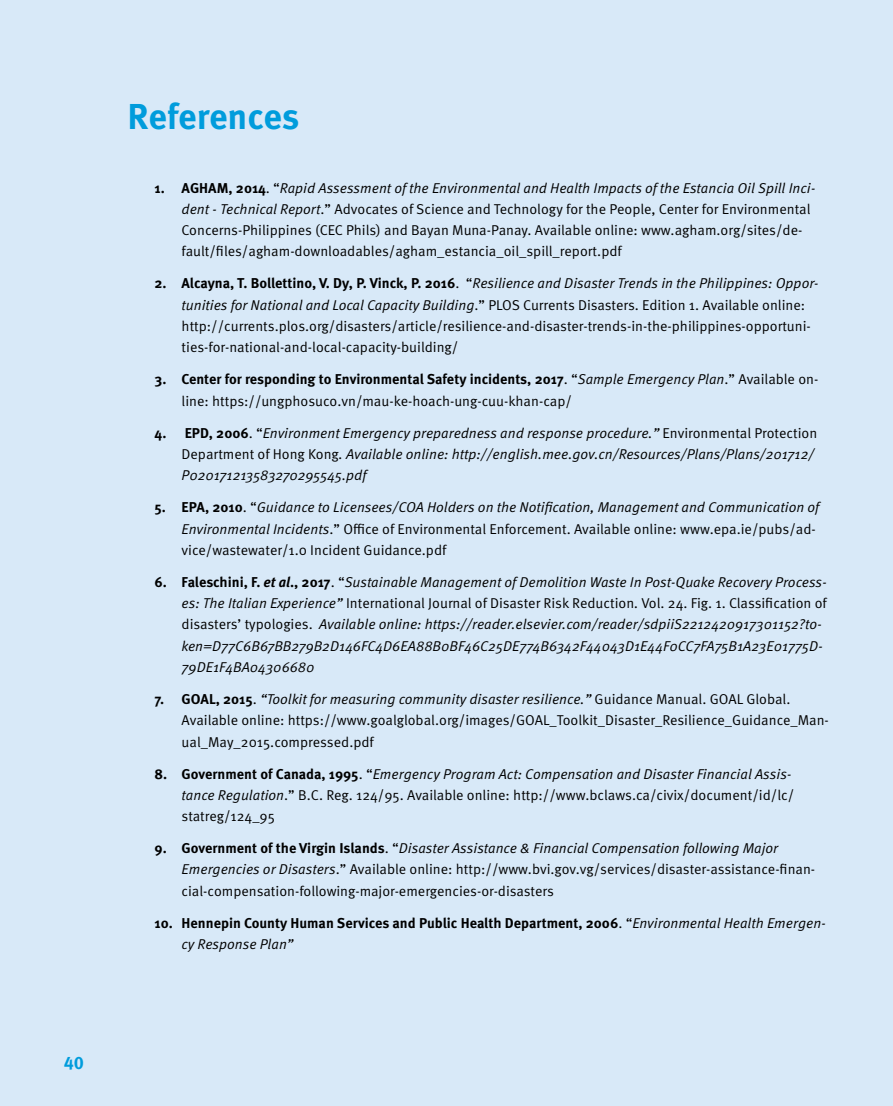
<style>
.page{position:relative;width:893px;height:1106px;background:#d8e9f8}
.page>*{position:absolute;margin:0;border:0;box-sizing:border-box;transform-origin:0 0}
.t1{font:700 36px "Meta Pro";letter-spacing:-.005em;color:#009cdc}
.t2{font:700 18px "Meta Pro";color:#009cdc}
.t3{font:14.25px/21.3px "Meta Pro";color:#000}
.t4{font:italic 14.25px/21.3px "Meta Pro";color:#000}
.t5{font:700 14.25px/21.3px "Meta Pro";color:#000}
.s1{font-weight:700;font-style:normal}
.s2{font-style:normal}
.s3{font-weight:700}
.s4{font-style:italic}
.s5{font-weight:400}
.s6{font-weight:400;font-style:italic}
</style>
<div class="page">
<p class="t2" style="left:64px;top:1051px;width:22px">40</p>
<h1 class="t1" style="left:128px;top:93px;width:174px">References</h1>
<p class="t4" style="left:182px;top:177px;width:635px;text-indent:-27px"><span class="s1">1. AGHAM, 2014</span><span class="s2">. “</span>Rapid Assessment of the Environmental and Health Impacts of the Estancia Oil Spill Inci&shy;dent - Technical Report<span class="s2">.” Advocates of Science and Technology for the People, Center for Environmental<br>Concerns-Philippines (CEC</span></p>
<p class="t3" style="left:182px;top:220px;width:622px;text-indent:164px">Phils) and Bayan Muna-Panay. Available online: www.agham.org/sites/de&shy;fault/files/agham-downloadables/agham_estancia_oil_spill_report.pdf</p>
<p class="t4" style="left:182px;top:273px;width:639px;text-indent:-27px"><span class="s1">2. Alcayna, T. Bollettino, V. Dy, P. Vinck, P. 2016</span><span class="s2">. “</span>Resilience and Disaster Trends in the Philippines: Oppor&shy;tunities for National and Local Capacity Building<span class="s2">.” PLOS</span></p>
<p class="t3" style="left:182px;top:294px;width:631px;text-indent:342px">Currents Disasters. Edition 1. Available online: http://currents.plos.org/disasters/article/resilience-and-disaster-trends-in-the-philippines-opportuni&shy;ties-for-national-and-local-capacity-building/</p>
<p class="t3" style="left:182px;top:369px;width:638px;text-indent:-27px"><span class="s3">3. Center for responding to Environmental Safety incidents, 2017</span>. “<span class="s4">Sample Emergency Plan</span>.” Available on&shy;line: https://ungphosuco.vn/mau-ke-hoach-ung-cuu-khan-cap/</p>
<p class="t4" style="left:182px;top:422px;width:637px;text-indent:-27px"><span class="s1">4. EPD, 2006</span><span class="s2">. “</span>Environment Emergency preparedness and response procedure.” <span class="s2">Environmental Protection<br>Department of Hong Kong</span>. Available online: http://english.mee.gov.cn/Resources/Plans/Plans/201712/<br>P020171213583270295545.pdf</p>
<p class="t3" style="left:182px;top:497px;width:639px;text-indent:-27px"><span class="s3">5. EPA, 2010</span>. “<span class="s4">Guidance to Licensees/COA Holders on the Notification, Management and Communication of<br>Environmental Incidents</span>.” Office of Environmental Enforcement. Available online: www.epa.ie/pubs/ad&shy;vice/wastewater/1.0 Incident Guidance.pdf</p>
<p class="t4" style="left:182px;top:571px;width:647px;text-indent:-27px"><span class="s1">6. Faleschini, F.</span> <span class="s3">et al</span><span class="s1">., 2017</span><span class="s2">. “</span>Sustainable Management of Demolition Waste In Post-Quake Recovery Process&shy;es: The Italian Experience” <span class="s2">International Journal of D isaster Risk Reduction</span>. <span class="s2">Vol. 24. Fig. 1. Classification of disasters’ typologies.</span> Available online: https://reader.elsevier.com/reader/sdpiiS2212420917301152?to&shy;ken=D77C6B67BB279B2D146FC4D6EA88B0BF46C25DE774B6342F44043D1E44F0CC7FA75B1A23E01775D-79DE1F4BA04306680</p>
<p class="t4" style="left:155px;top:689px;width:574px"><span class="s1">7. G OAL, 2015</span><span class="s2">.</span> “Toolkit for measuring community disaster resilience.” <span class="s2">Guidance Manual. GOAL</span></p>
<p class="t3" style="left:182px;top:689px;width:649px;text-indent:565px">Global.<br>Available online: https://www.goalglobal.org/images/GOAL_Toolkit_Disaster_Resilience_Guidance_Man&shy;ual_May_2015.compressed.pdf</p>
<p class="t3" style="left:182px;top:763px;width:614px;text-indent:-27px"><span class="s3">8. Government of Canada, 1995</span>. “<span class="s4">Emergency Program Act: Compensation and Disaster Financial Assis&shy;tance Regulation</span>.” B.C. Reg. 124/95. Available online: http://www.bclaws.ca/civix/document/id/lc/ statreg/124_95</p>
<p class="t3" style="left:182px;top:838px;width:635px;text-indent:-27px"><span class="s3">9. Government of the Virgin Islands</span>. “<span class="s4">Disaster Assistance &amp; Financial Compensation following Major<br>Emergencies or Disasters</span>.” Available online: http://www.bvi.gov.vg/services/disaster-assistance-finan&shy;cial-compensation-following-major-emergencies-or-disasters</p>
<p class="t5" style="left:182px;top:912px;width:646px;text-indent:-27px">10. H ennepin County Human Services and Public Health Department, 2006<span class="s5">. “</span><span class="s6">Environmental Health Emergen&shy;cy Response Plan”</span></p>
</div>
